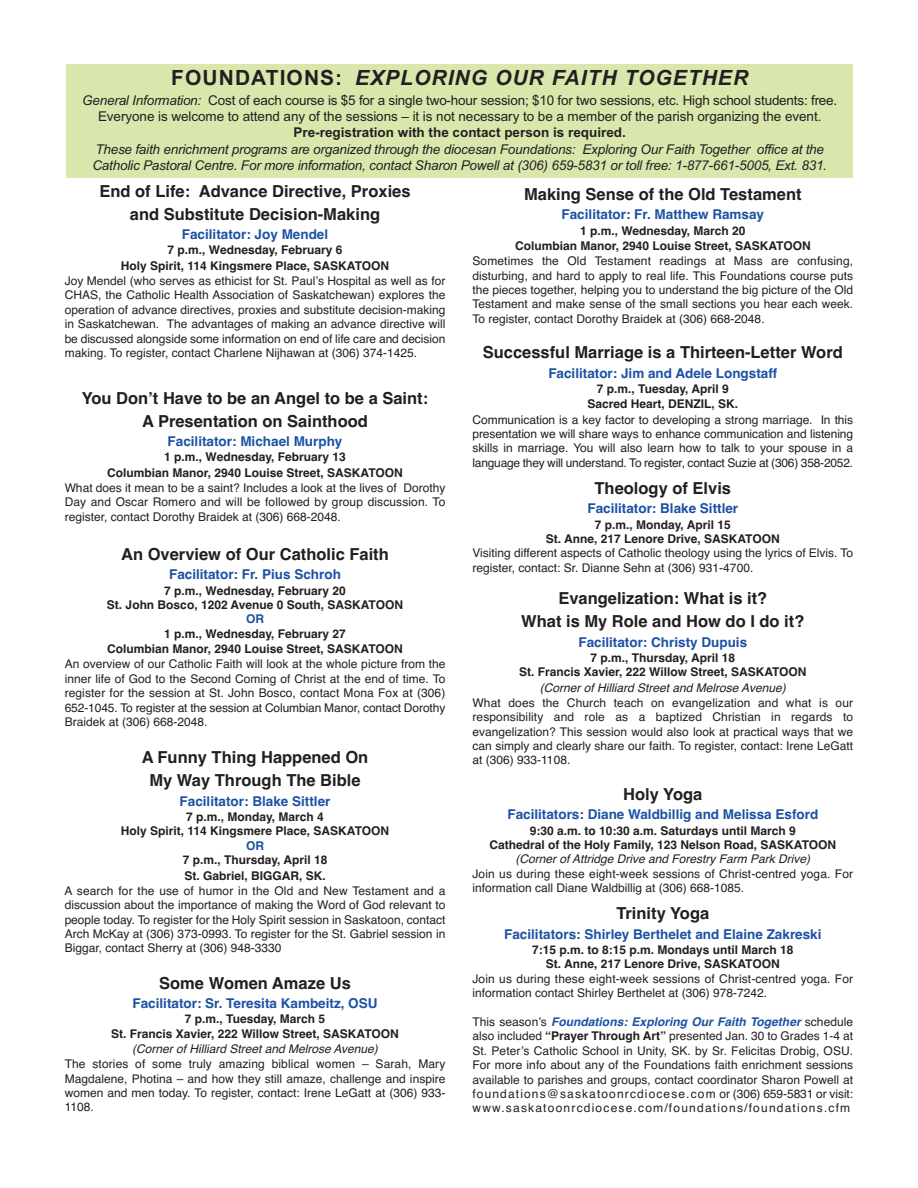
<style>
.page{position:relative;width:918px;height:1188px;background:#fff}
.page>*{position:absolute;margin:0;border:0;box-sizing:border-box;transform-origin:0 0}
.t1{font:italic 700 21px "Arial";letter-spacing:.05em;color:#231f20}
.t2{font:700 16.5px/23.1px "Helvetica";color:#231f20;text-align:center}
.t3{font:700 13.5px "Helvetica";color:#1c52a4}
.t4{font:italic 13.5px/16.2px "Arial";letter-spacing:-.015em;color:#231f20}
.t5{font:13.5px/16.2px "Arial";letter-spacing:-.005em;color:#231f20;text-align:center}
.t6{font:700 13.5px "Arial";color:#231f20}
.t7{font:12px/14.4px "Helvetica";color:#231f20;text-align:justify}
.t8{font:700 12px/14.4px "Helvetica";color:#231f20;text-align:center}
.t9{font:italic 12px "Helvetica";color:#231f20}
.t10{font:700 12px "Helvetica";color:#1c52a4}
.s1{font-style:normal}
.s2{font-style:italic}
.s3{font-weight:700;font-style:italic;color:#1c52a4}
.s4{font-weight:700}
</style>
<div class="page">
<div style="left:66px;top:65px;width:787px;height:113px;background:#d9e7ad"></div>
<h1 class="t1" style="left:171px;top:66px;width:578px"><span class="s1">FOUNDATIONS:</span> EXPLORING OUR FAITH TOGETHER</h1>
<p class="t5" style="left:82px;top:92px;width:757px"><span class="s2">General Information:</span> Cost of each course is $5 for a single two-hour session; $10 for two sessions, etc. High school students: free.<br>Everyone is welcome to attend any of the sessions – it is not necessary to be a member of the parish organizing the event.</p>
<p class="t6" style="left:294px;top:125px;width:334px">Pre-registration with the contact person is required.</p>
<p class="t4" style="left:92px;top:141px;width:736px">These faith enrichment programs are organized through the diocesan Foundations: Exploring Our Faith Together office at the<br>Catholic Pastoral Centre. For more information, contact Sharon Powell at (306) 659-5831 or toll free: 1-877-661-5005, Ext. 831.</p>
<h2 class="t2" style="left:99px;top:179px;width:313px">End of Life: Advance Directive, Proxies and Substitute Decision-Making</h2>
<p class="t3" style="left:182px;top:227px;width:148px">Facilitator: Joy Mendel</p>
<p class="t8" style="left:121px;top:242px;width:270px;line-height:15.5px">7 p.m., Wednesday, February 6<br>Holy Spirit, 114 Kingsmere Place, SASKATOON</p>
<p class="t7" style="left:65px;top:274px;width:382px">Joy Mendel (who serves as ethicist for St. Paul’s Hospital as well as for CHAS, the Catholic Health Association of Saskatchewan) explores the operation of advance directives, proxies and substitute decision-making in Saskatchewan. The advantages of making an advance directive will be discussed alongside some information on end of life care and decision making. To register, contact Charlene Nijhawan at (306) 374-1425.</p>
<h2 class="t2" style="left:82px;top:386px;width:348px">You Don’t Have to be an Angel to be a Saint:<br>A Presentation on Sainthood</h2>
<p class="t3" style="left:168px;top:434px;width:176px">Facilitator: Michael Murphy</p>
<p class="t8" style="left:107px;top:449px;width:297px;line-height:15.6px">1 p.m., Wednesday, February 13<br>Columbian Manor, 2940 Louise Street, SASKATOON</p>
<p class="t7" style="left:65px;top:481px;width:382px">What does it mean to be a saint? Includes a look at the lives of Dorothy Day and Oscar Romero and will be followed by group discussion. To register, contact Dorothy Braidek at (306) 668-2048.</p>
<h2 class="t2" style="left:121px;top:543px;width:269px">An Overview of Our Catholic Faith</h2>
<p class="t3" style="left:169px;top:567px;width:173px">Facilitator: Fr. Pius Schroh</p>
<p class="t8" style="left:107px;top:583px;width:298px">7 p.m., Wednesday, February 20<br>St. John Bosco, 1202 Avenue 0 South, SASKATOON</p>
<p class="t10" style="left:246px;top:612px;width:19px">OR</p>
<p class="t8" style="left:107px;top:626px;width:297px;line-height:15.6px">1 p.m., Wednesday, February 27<br>Columbian Manor, 2940 Louise Street, SASKATOON</p>
<p class="t7" style="left:65px;top:657px;width:382px">An overview of our Catholic Faith will look at the whole picture from the inner life of God to the Second Coming of Christ at the end of time. To register for the session at St. John Bosco, contact Mona Fox at (306)<br>652-1045. To register at the session at Columbian Manor, contact Dorothy Braidek at (306) 668-2048.</p>
<h2 class="t2" style="left:142px;top:746px;width:228px">A Funny Thing Happened On<br>My Way Through The Bible</h2>
<p class="t3" style="left:180px;top:793px;width:152px">Facilitator: Blake Sittler</p>
<p class="t8" style="left:121px;top:810px;width:270px">7 p.m., Monday, March 4<br>Holy Spirit, 114 Kingsmere Place, SASKATOON</p>
<p class="t10" style="left:246px;top:839px;width:19px">OR</p>
<p class="t8" style="left:183px;top:852px;width:146px;line-height:15.6px;text-align:left">7 p.m., Thursday, April 18<br>St. Gabriel, BIGGAR, SK.</p>
<p class="t7" style="left:65px;top:884px;width:382px">A search for the use of humor in the Old and New Testament and a discussion about the importance of making the Word of God relevant to people today. To register for the Holy Spirit session in Saskatoon, contact Arch McKay at (306) 373-0993. To register for the St. Gabriel session in Biggar, contact Sherry at (306) 948-3330</p>
<h2 class="t2" style="left:159px;top:971px;width:193px">Some Women Amaze Us</h2>
<p class="t3" style="left:132px;top:996px;width:247px">Facilitator: Sr. Teresita Kambeitz, OSU</p>
<p class="t8" style="left:111px;top:1012px;width:289px">7 p.m., Tuesday, March 5<br>St. Francis Xavier, 222 Willow Street, SASKATOON</p>
<p class="t9" style="left:132px;top:1042px;width:247px">(Corner of Hilliard Street and Melrose Avenue)</p>
<p class="t7" style="left:65px;top:1057px;width:382px">The stories of some truly amazing biblical women – Sarah, Mary Magdalene, Photina – and how they still amaze, challenge and inspire women and men today. To register, contact: Irene LeGatt at (306) 933- 1108.</p>
<h2 class="t2" style="left:524px;top:183px;width:279px">Making Sense of the Old Testament</h2>
<p class="t3" style="left:562px;top:207px;width:204px">Facilitator: Fr. Matthew Ramsay</p>
<p class="t8" style="left:515px;top:223px;width:297px;line-height:15.5px">1 p.m., Wednesday, March 20<br>Columbian Manor, 2940 Louise Street, SASKATOON</p>
<p class="t7" style="left:473px;top:254px;width:382px">Sometimes the Old Testament readings at Mass are confusing, disturbing, and hard to apply to real life. This Foundations course puts the pieces together, helping you to understand the big picture of the Old Testament and make sense of the small sections you hear each week.<br>To register, contact Dorothy Braidek at (306) 668-2048.</p>
<h2 class="t2" style="left:483px;top:341px;width:362px">Successful Marriage is a Thirteen-Letter Word</h2>
<p class="t3" style="left:548px;top:365px;width:231px">Facilitator: Jim and Adele Longstaff</p>
<p class="t8" style="left:587px;top:381px;width:152px;line-height:15.5px">7 p.m., Tuesday, April 9<br>Sacred Heart, DENZIL, SK.</p>
<p class="t7" style="left:472px;top:412px;width:382px">Communication is a key factor to developing a strong marriage. In this presentation we will share ways to enhance communication and listening skills in marriage. You will also learn how to talk to your spouse in a language they will understand. To register, contact Suzie at (306) 358-2052.</p>
<h2 class="t2" style="left:595px;top:477px;width:138px">Theology of Elvis</h2>
<p class="t3" style="left:587px;top:501px;width:152px">Facilitator: Blake Sittler</p>
<p class="t8" style="left:546px;top:517px;width:235px">7 p.m., Monday, April 15<br>St. Anne, 217 Lenore Drive, SASKATOON</p>
<p class="t7" style="left:473px;top:546px;width:382px">Visiting different aspects of Catholic theology using the lyrics of Elvis. To register, contact: Sr. Dianne Sehn at (306) 931-4700.</p>
<h2 class="t2" style="left:521px;top:587px;width:285px">Evangelization: What is it?<br>What is My Role and How do I do it?</h2>
<p class="t3" style="left:578px;top:634px;width:170px">Facilitator: Christy Dupuis</p>
<p class="t8" style="left:519px;top:650px;width:289px">7 p.m., Thursday, April 18<br>St. Francis Xavier, 222 Willow Street, SASKATOON</p>
<p class="t9" style="left:540px;top:681px;width:247px">(Corner of Hilliard Street and Melrose Avenue)</p>
<p class="t7" style="left:473px;top:695px;width:382px">What does the Church teach on evangelization and what is our responsibility and role as a baptized Christian in regards to evangelization? This session would also look at practical ways that we can simply and clearly share our faith. To register, contact: Irene LeGatt at (306) 933-1108.</p>
<h2 class="t2" style="left:623px;top:783px;width:81px">Holy Yoga</h2>
<p class="t3" style="left:507px;top:807px;width:312px">Facilitators: Diane Waldbillig and Melissa Esford</p>
<p class="t8" style="left:489px;top:823px;width:348px">9:30 a.m. to 10:30 a.m. Saturdays until March 9<br>Cathedral of the Holy Family, 123 Nelson Road, SASKATOON</p>
<p class="t9" style="left:515px;top:852px;width:296px">(Corner of Attridge Drive and Forestry Farm Park Drive)</p>
<p class="t7" style="left:473px;top:866px;width:382px">Join us during these eight-week sessions of Christ-centred yoga. For information call Diane Waldbillig at (306) 668-1085.</p>
<h2 class="t2" style="left:616px;top:902px;width:94px">Trinity Yoga</h2>
<p class="t3" style="left:504px;top:926px;width:319px">Facilitators: Shirley Berthelet and Elaine Zakreski</p>
<p class="t8" style="left:532px;top:943px;width:263px">7:15 p.m. to 8:15 p.m. Mondays until March 18<br>St. Anne, 217 Lenore Drive, SASKATOON</p>
<p class="t7" style="left:473px;top:971px;width:382px">Join us during these eight-week sessions of Christ-centred yoga. For information contact Shirley Berthelet at (306) 978-7242.</p>
<p class="t7" style="left:472px;top:1015px;width:382px">This season’s <span class="s3">Foundations: Exploring Our Faith Together</span> schedule also included <span class="s4">“Prayer Through Art”</span> presented Jan. 30 to Grades 1-4 at St. Peter’s Catholic School in Unity, SK. by Sr. Felicitas Drobig, OSU.<br>For more info about any of the Foundations faith enrichment sessions available to parishes and groups, contact coordinator Sharon Powell at foundations@saskatoonrcdiocese.com or (306) 659-5831 or visit: www.saskatoonrcdiocese.com/foundations/foundations.cfm</p>
</div>
